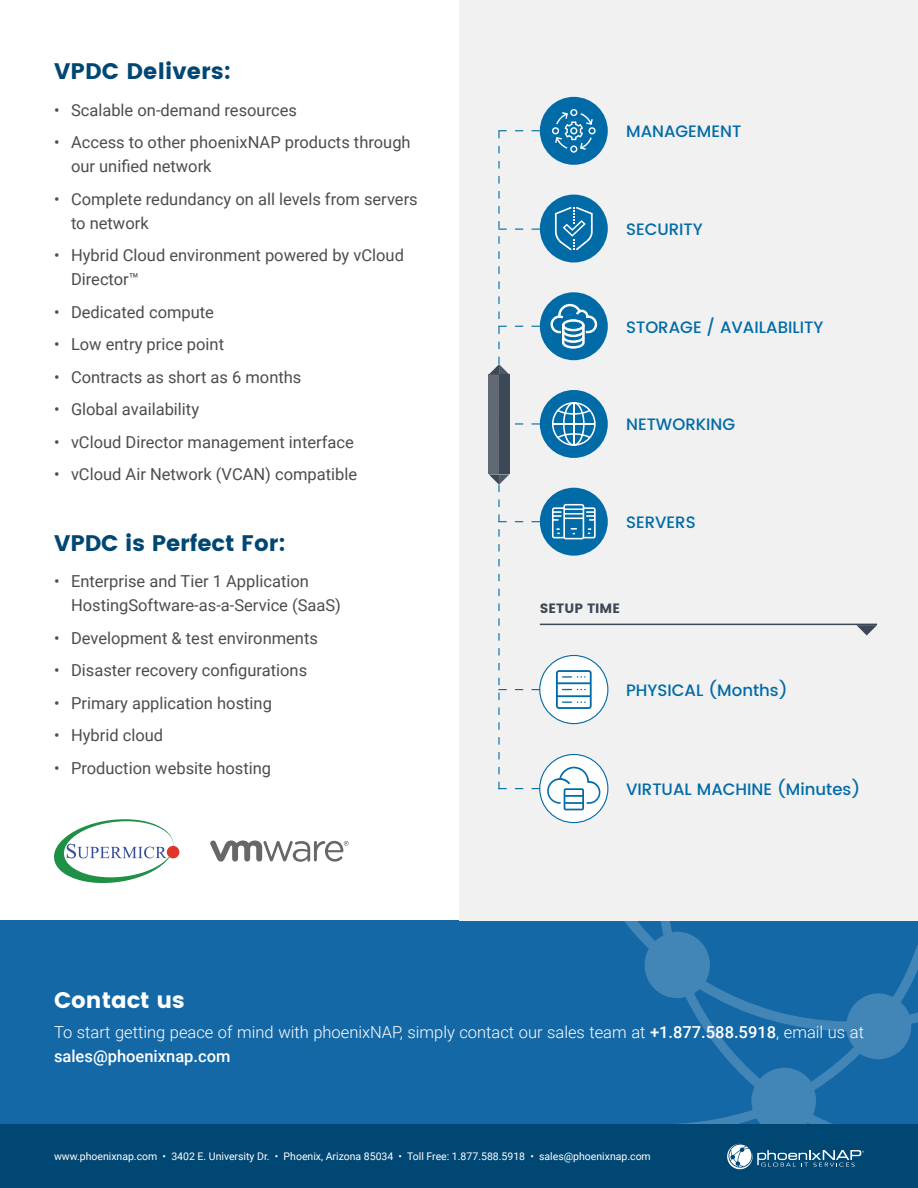
<style>
.page{position:relative;width:918px;height:1188px;background:#fff}
.page>*{position:absolute;margin:0;border:0;box-sizing:border-box;transform-origin:0 0}
.t1{font:22.5px "Poppins";color:#004773}
.t2{font:22.5px "Poppins";color:#fff}
.t3{font:16.5px/24px "Roboto";color:#4d4d4f}
.t4{font:300 16.5px/24px "Roboto";color:#fff}
.t5{font:500 16.5px "Poppins";color:#006ba7}
.t6{font:13.5px "Poppins";color:#3d4856}
.t7{font:10.5px "Roboto";color:#fff}
.s1{font-weight:500}
</style>
<div class="page">
<div style="left:0;top:920px;width:918px;height:204px;background:#1568a6"></div>
<svg style="left:621px;top:920px;width:297px;height:204px"></svg>
<div style="left:0;top:1124px;width:918px;height:64px;background:#004773"></div>
<svg style="left:727px;top:1144px;width:137px;height:25px"></svg>
<div style="left:459px;top:0;width:459px;height:920px;background:#f1f1f2"></div>
<div style="left:540px;top:97px;width:68px;height:68px;background:#006ba7;border-radius:50%"></div>
<div style="left:540px;top:292px;width:68px;height:68px;background:#006ba7;border-radius:50%"></div>
<div style="left:540px;top:195px;width:68px;height:68px;background:#006ba7;border-radius:50%"></div>
<div style="left:540px;top:390px;width:68px;height:68px;background:#006ba7;border-radius:50%"></div>
<div style="left:540px;top:655px;width:68px;height:69px;background:#fff;border-radius:50%"></div>
<div style="left:539px;top:655px;width:69px;height:69px;border:1px solid #006ba7;border-radius:50%"></div>
<div style="left:540px;top:488px;width:68px;height:68px;background:#006ba7;border-radius:50%"></div>
<svg style="left:540px;top:754px;width:68px;height:69px"></svg>
<div style="left:539px;top:754px;width:69px;height:69px;border:1px solid #006ba7;border-radius:50%"></div>
<hr style="left:540px;top:624px;width:337px;height:1px;background:#3d4856">
<svg style="left:856px;top:625px;width:21px;height:10px"></svg>
<svg style="left:509px;top:423px;width:31px;height:2px"></svg>
<svg style="left:489px;top:130px;width:51px;height:245px"></svg>
<svg style="left:489px;top:474px;width:51px;height:315px"></svg>
<div style="left:489px;top:375px;width:10px;height:99px;background:#616975"></div>
<div style="left:499px;top:375px;width:10px;height:99px;background:#3d4856"></div>
<svg style="left:555px;top:207px;width:38px;height:43px"></svg>
<svg style="left:551px;top:304px;width:46px;height:44px"></svg>
<svg style="left:552px;top:504px;width:44px;height:35px"></svg>
<svg style="left:552px;top:402px;width:44px;height:44px"></svg>
<svg style="left:552px;top:109px;width:44px;height:44px"></svg>
<svg style="left:547px;top:767px;width:53px;height:43px"></svg>
<svg style="left:556px;top:670px;width:36px;height:39px"></svg>
<svg style="left:54px;top:819px;width:120px;height:64px"></svg>
<div style="left:167px;top:846px;width:12px;height:12px;background:#e03629;border-radius:50%"></div>
<svg style="left:210px;top:840px;width:139px;height:22px"></svg>
<h1 class="t1" style="left:54px;top:58px;width:179px">VPDC Delivers:</h1>
<p class="t3" style="left:54px;top:97px;width:245px">• Scalable on-demand resources</p>
<p class="t3" style="left:71px;top:130px;width:341px;text-indent:-17px">• Access to other phoenixNAP products through our unified network</p>
<p class="t3" style="left:71px;top:186px;width:348px;text-indent:-17px">• Complete redundancy on all levels from servers to network</p>
<p class="t3" style="left:71px;top:243px;width:334px;text-indent:-17px">• Hybrid Cloud environment powered by vCloud<br>Director™</p>
<p class="t3" style="left:54px;top:299px;width:162px">• Dedicated compute</p>
<p class="t3" style="left:54px;top:332px;width:172px">• Low entry price point</p>
<p class="t3" style="left:54px;top:364px;width:249px">• Contracts as short as 6 months</p>
<p class="t3" style="left:54px;top:397px;width:147px">• Global availability</p>
<p class="t3" style="left:54px;top:429px;width:301px">• vCloud Director management interface</p>
<p class="t3" style="left:54px;top:462px;width:305px">• vCloud Air Network (VCAN) compatible</p>
<h1 class="t1" style="left:54px;top:530px;width:233px">VPDC is Perfect For:</h1>
<p class="t3" style="left:71px;top:569px;width:272px;text-indent:-17px">• Enterprise and Tier 1 Application<br>HostingSoftware-as-a-Service (SaaS)</p>
<p class="t3" style="left:54px;top:626px;width:265px">• Development &amp; test environments</p>
<p class="t3" style="left:54px;top:658px;width:255px">• Disaster recovery configurations</p>
<p class="t3" style="left:54px;top:691px;width:219px">• Primary application hosting</p>
<p class="t3" style="left:54px;top:723px;width:111px">• Hybrid cloud</p>
<p class="t3" style="left:54px;top:756px;width:219px">• Production website hosting</p>
<h1 class="t2" style="left:54px;top:987px;width:132px">Contact us</h1>
<p class="t5" style="left:626px;top:119px;width:117px">MANAGEMENT</p>
<p class="t5" style="left:626px;top:217px;width:78px">SECURITY</p>
<p class="t5" style="left:626px;top:315px;width:199px">STORAGE / AVAILABILITY</p>
<p class="t5" style="left:626px;top:412px;width:111px">NETWORKING</p>
<p class="t5" style="left:626px;top:510px;width:71px">SERVERS</p>
<p class="t6" style="left:540px;top:601px;width:82px">SETUP TIME</p>
<p class="t5" style="left:626px;top:678px;width:163px">PHYSICAL (Months)</p>
<p class="t5" style="left:626px;top:777px;width:236px">VIRTUAL MACHINE (Minutes)</p>
<p class="t4" style="left:54px;top:1019px;width:811px">To start getting peace of mind with phoenixNAP, simply contact our sales team at <span class="s1">+1.877.588.5918</span>, email us at <span class="s1">sales@phoenixnap.com</span></p>
<p class="t7" style="left:54px;top:1149px;width:598px">www.phoenixnap.com • 3402 E. University Dr. • Phoenix, Arizona 85034 • Toll Free: 1.877.588.5918 • sales@phoenixnap.com</p>
</div>
